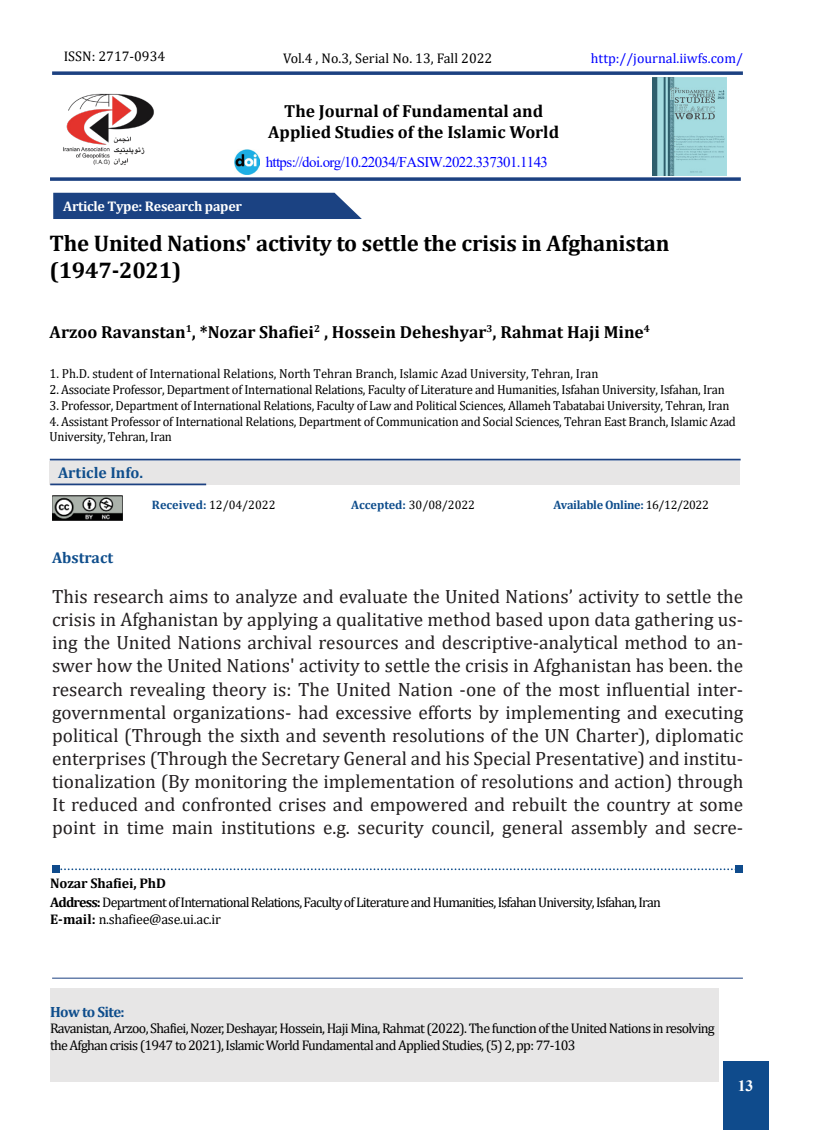
<style>
.page{position:relative;width:819px;height:1141px;background:#fff}
.page>*{position:absolute;margin:0;border:0;box-sizing:border-box;transform-origin:0 0}
.t1{font:700 22.75px/27.3px "Cambria";letter-spacing:-.01em;color:#000}
.t2{font:19.25px "Cambria";color:#231f20}
.t3{font:700 17.5px/21px "Cambria";color:#000;text-align:center}
.t4{font:700 15.75px "Cambria";color:#0f4e8c}
.t5{font:700 15.75px "Times New Roman";color:#fff}
.t6{font:14.88px "Times New Roman";letter-spacing:-.04em;color:#00f}
.t7{font:700 14.88px "Cambria";letter-spacing:-.04em;color:#0e4d8c}
.t8{font:14px/16.6px "Cambria";letter-spacing:-.05em;color:#000}
.t9{font:14px "Cambria";color:#000}
.t10{font:14px "Cambria";letter-spacing:-.02em;color:#000}
.t11{font:700 14px "Cambria";letter-spacing:-.02em;color:#fff}
.t12{font:14px "Cambria";color:#00f}
.t13{font:700 14px "Cambria";letter-spacing:-.01em;color:#000}
.t14{font:13.12px/15.8px "Cambria";letter-spacing:-.02em;color:#000;scale:.96 1}
.t15{font:13.12px "Cambria";color:#000;scale:.96 1}
.t16{font:12.25px "Cambria";color:#000}
.t17{font:700 12.25px "Cambria";letter-spacing:-.03em;color:#0e4d8c}
.t18{font:700 10.15px "Cambria";color:#000}
.s1{font-size:17.5px}
.s2{font-weight:700;color:#0e4d8c}
.s3{font-weight:400;color:#000}
.s4{font-weight:700}
</style>
<div class="page">
<div style="left:735px;top:866px;width:7px;height:7px;background:#0f4b8c"></div>
<svg style="left:60px;top:868px;width:675px;height:2px"></svg>
<div style="left:52px;top:866px;width:8px;height:7px;background:#0f4b8c"></div>
<svg style="left:52px;top:71px;width:690px;height:4px;background:#375890"></svg>
<svg style="left:50px;top:177px;width:690px;height:4px;background:#375890"></svg>
<hr style="left:52px;top:978px;width:690px;height:1px;background:#1c4181">
<img style="left:652px;top:77px;width:74px;height:98px">
<img style="left:63px;top:93px;width:91px;height:72px">
<div style="left:723px;top:1062px;width:45px;height:68px;background:#0f4b8c"></div>
<div style="left:50px;top:988px;width:668px;height:93px;background:#e7e6e6"></div>
<div style="left:50px;top:462px;width:690px;height:23px;background:#e7e6e6"></div>
<div style="left:53px;top:193px;width:309px;height:26px;background:#1b4282"></div>
<img style="left:235px;top:149px;width:24px;height:25px">
<img style="left:52px;top:496px;width:71px;height:24px">
<hr style="left:50px;top:459px;width:690px;height:1px;background:#1c4181">
<hr style="left:50px;top:484px;width:156px;height:1px;background:#1c4181">
<p class="t9" style="left:64px;top:48px;width:103px">ISSN: 2717-0934</p>
<p class="t11" style="left:63px;top:197px;width:180px">Article Type: Research paper</p>
<p class="t9" style="left:283px;top:50px;width:211px">Vol.4 , No.3, Serial No. 13, Fall 2022</p>
<p class="t3" style="left:268px;top:100px;width:292px">The Journal of Fundamental and<br>Applied Studies of the Islamic World</p>
<p class="t6" style="left:266px;top:152px;width:284px">https://doi.org/10.22034/FASIW.2022.337301.1143</p>
<p class="t12" style="left:591px;top:50px;width:153px">http://journal.iiwfs.com/</p>
<p class="t1" style="left:50px;top:229px;width:621px">The United Nations' activity to settle the crisis in Afghanistan )1947-2021(</p>
<p class="t18" style="left:186px;top:321px;width:12px">1<span class="s1">,</span></p>
<p class="t3" style="left:200px;top:321px;width:288px">*Nozar Shafiei ,<sup>2</sup> Hossein Deheshyar</p>
<p class="t18" style="left:486px;top:321px;width:12px">3<span class="s1">,</span></p>
<p class="t18" style="left:644px;top:321px;width:8px">4</p>
<p class="t3" style="left:500px;top:321px;width:145px">Rahmat Haji Mine</p>
<p class="t3" style="left:50px;top:321px;width:138px">Arzoo Ravanstan</p>
<p class="t15" style="left:50px;top:366px;width:573px">1. Ph D. . student of International Relations, North Tehran Branch, Islamic Azad University, Tehran, Iran</p>
<p class="t14" style="left:50px;top:382px;width:704px">2. Associate Professor, Department of International Relations, Faculty of Literature and Humanities, Isfahan University, Isfahan, Iran</p>
<p class="t14" style="left:50px;top:397px;width:709px">3. Professor, Department of International Relations, Faculty of Law and Political Sciences, Allameh Tabatabai University, Tehran, Iran</p>
<p class="t14" style="left:50px;top:413px;width:716px">4. Assistant Professor of International Relations, Department of Communication and Social Sciences, Tehran East Branch, Islamic Azad<br>University, Tehran, Iran</p>
<p class="t4" style="left:58px;top:462px;width:86px">Article Info.</p>
<p class="t16" style="left:152px;top:498px;width:125px"><span class="s2">Received:</span> 12/04/2022</p>
<p class="t16" style="left:351px;top:498px;width:126px"><span class="s2">Accepted:</span> 30/08/2022</p>
<p class="t17" style="left:553px;top:497px;width:157px">Available Online: <span class="s3">16/12/2022</span></p>
<p class="t4" style="left:52px;top:546px;width:63px">Abstract</p>
<p class="t2" style="left:52px;top:585px;width:692px">This research aims to analyze and evaluate the United Nations’ activity to settle the</p>
<p class="t2" style="left:52px;top:608px;width:692px">crisis in Afghanistan by applying a qualitative method based upon data gathering us-</p>
<p class="t2" style="left:52px;top:631px;width:692px">ing the United Nations archival resources and descriptive-analytical method to an-</p>
<p class="t2" style="left:52px;top:655px;width:692px">swer how the United Nations' activity to settle the crisis in Afghanistan has been. the</p>
<p class="t2" style="left:52px;top:678px;width:692px">research revealing theory is: The United Nation -one of the most influential inter-</p>
<p class="t2" style="left:52px;top:724px;width:692px">political (Through the sixth and seventh resolutions of the UN Charter ,) diplomatic</p>
<p class="t2" style="left:52px;top:770px;width:692px">tionalization (By monitoring the implementation of resolutions and action) through</p>
<p class="t2" style="left:52px;top:701px;width:692px">governmental organizations- had excessive efforts by implementing and executing</p>
<p class="t2" style="left:52px;top:747px;width:692px">enterprises (Through the Secretary General and his Special Presentative) and institu-</p>
<p class="t2" style="left:52px;top:793px;width:692px">It reduced and confronted crises and empowered and rebuilt the country at some</p>
<p class="t2" style="left:52px;top:816px;width:692px">point in time main institutions .g.e security council, general assembly and secre-</p>
<p class="t13" style="left:50px;top:874px;width:117px">Nozar Shafiei, PhD</p>
<p class="t8" style="left:50px;top:894px;width:612px"><span class="s4">Address:</span> Department of International Relations, Faculty of Literature and Humanities, Isfahan University, Isfahan, Iran</p>
<p class="t10" style="left:50px;top:911px;width:172px"><span class="s4">-E mail</span> . n<span class="s4">:</span> shafiee@ase.ui.ac i r.</p>
<p class="t7" style="left:50px;top:1001px;width:76px">How to Site:</p>
<p class="t8" style="left:50px;top:1020px;width:666px">Ravanistan, Arzoo, Shafiei, Nozer, Deshayar, Hossein, Haji Mina, Rahmat (2022 .) The function of the United Nations in resolving the Afghan crisis (1947 to 2021 ,) Islamic World Fundamental and Applied Studies 5(, ) 2, pp: 77-103</p>
<p class="t5" style="left:737px;top:1077px;width:19px">1313</p>
</div>
